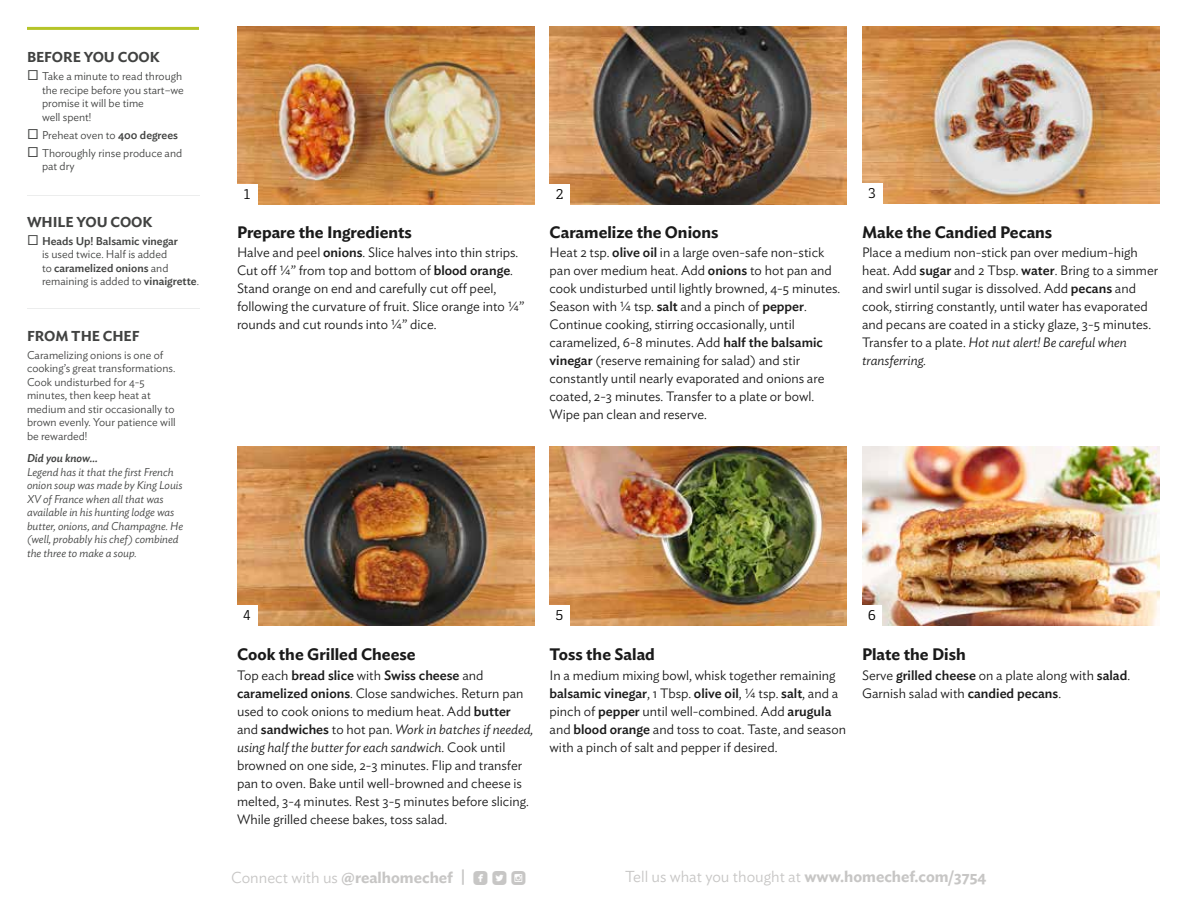
<style>
.page{position:relative;width:1188px;height:918px;background:#fff}
.page>*{position:absolute;margin:0;border:0;box-sizing:border-box;transform-origin:0 0}
.t1{font:17.1px "Mono Social Icons Font";color:#c7c6c5}
.t2{font:600 16.5px "Ideal Sans";color:#1a1a1a}
.t3{font:300 15.75px "Ideal Sans";color:#c7c6c5}
.t4{font:600 14.25px "Ideal Sans";letter-spacing:-.005em;color:#414241}
.t5{font:300 13.5px/18px "Ideal Sans";color:#1a1a1a}
.t6{font:13.5px "Decour";color:#000}
.t7{font:300 11.25px/13.5px "Ideal Sans";color:#414241}
.t8{font:italic 300 11.25px/13.5px "Ideal Sans";color:#414241}
.t9{font:500 11.25px "Ideal Sans";color:#414241}
.t10{font:italic 500 11.25px "Ideal Sans";color:#414241}
.s1{font-weight:500}
.s2{font-style:italic}
.s3{font-family:"Ideal Sans";font-weight:300;font-size:15.75px}
.s4{font-family:"Ideal Sans";font-weight:600;font-size:15.75px}
.s5{font-weight:600}
</style>
<div class="page">
<img style="left:237px;top:27px;width:297px;height:177px">
<img style="left:237px;top:447px;width:297px;height:178px">
<img style="left:862px;top:26px;width:297px;height:177px">
<img style="left:862px;top:447px;width:297px;height:178px">
<img style="left:550px;top:27px;width:297px;height:177px">
<img style="left:550px;top:447px;width:297px;height:178px">
<div style="left:237px;top:184px;width:20px;height:20px;background:#fff"></div>
<div style="left:237px;top:605px;width:20px;height:20px;background:#fff"></div>
<div style="left:550px;top:605px;width:20px;height:20px;background:#fff"></div>
<div style="left:862px;top:605px;width:20px;height:20px;background:#fff"></div>
<div style="left:550px;top:184px;width:20px;height:20px;background:#fff"></div>
<div style="left:862px;top:183px;width:20px;height:20px;background:#fff"></div>
<hr style="left:27px;top:27px;width:172px;height:3px;background:#b5c428">
<hr style="left:27px;top:308px;width:172px;height:1px;background:#eceded">
<hr style="left:27px;top:195px;width:172px;height:1px;background:#eceded">
<p class="t4" style="left:27px;top:46px;width:134px">BEFORE YOU COOK</p>
<p class="t7" style="left:42px;top:69px;width:143px">Take a minute to read through the recipe before you start–we promise it will be time<br>well spent!</p>
<p class="t7" style="left:42px;top:125px;width:142px;line-height:18px">Preheat oven to <span class="s1">400 degrees<br></span>Thoroughly rinse produce and</p>
<p class="t7" style="left:42px;top:159px;width:34px">pat dry</p>
<p class="t4" style="left:27px;top:210px;width:127px">WHILE YOU COOK</p>
<p class="t9" style="left:42px;top:232px;width:137px">Heads Up! Balsamic vinegar</p>
<p class="t7" style="left:42px;top:246px;width:159px">is used twice. Half is added<br>to <span class="s1">caramelized onions</span> and remaining is added to <span class="s1">vinaigrette</span>.</p>
<p class="t4" style="left:27px;top:325px;width:114px">FROM THE CHEF</p>
<p class="t7" style="left:27px;top:347px;width:150px">Caramelizing onions is one of cooking’s great transformations.<br>Cook undisturbed for 4-5 minutes, then keep heat at medium and stir occasionally to brown evenly. Your patience will be rewarded!</p>
<p class="t10" style="left:27px;top:450px;width:72px">Did you know...</p>
<p class="t8" style="left:27px;top:464px;width:158px">Legend has it that the first French onion soup was made by King Louis<br>XV of France when all that was available in his hunting lodge was butter, onions, and Champagne. He (well, probably his chef) combined the three to make a soup.</p>
<p class="t6" style="left:244px;top:186px;width:8px">1</p>
<p class="t2" style="left:237px;top:219px;width:176px">Prepare the Ingredients</p>
<p class="t5" style="left:237px;top:242px;width:289px">Halve and peel <span class="s1">onions</span>. Slice halves into thin strips.<br>Cut off ¼” from top and bottom of <span class="s1">blood orange</span>.<br>Stand orange on end and carefully cut off peel, following the curvature of fruit. Slice orange into ¼” rounds and cut rounds into ¼” dice.</p>
<p class="t6" style="left:556px;top:186px;width:9px">2</p>
<p class="t6" style="left:868px;top:185px;width:9px">3</p>
<p class="t2" style="left:550px;top:219px;width:170px">Caramelize the Onions</p>
<p class="t5" style="left:550px;top:242px;width:292px">Heat 2 tsp. <span class="s1">olive oil</span> in a large oven-safe non-stick pan over medium heat. Add <span class="s1">onions</span> to hot pan and cook undisturbed until lightly browned, 4-5 minutes.<br>Season with ¼ tsp. <span class="s1">salt</span> and a pinch of <span class="s1">pepper</span>.<br>Continue cooking, stirring occasionally, until caramelized, 6-8 minutes. Add <span class="s1">half the balsamic vinegar</span> (reserve remaining for salad) and stir constantly until nearly evaporated and onions are coated, 2-3 minutes. Transfer to a plate or bowl.<br>Wipe pan clean and reserve.</p>
<p class="t2" style="left:862px;top:219px;width:192px">Make the Candied Pecans</p>
<p class="t5" style="left:862px;top:242px;width:298px">Place a medium non-stick pan over medium-high heat. Add <span class="s1">sugar</span> and 2 Tbsp. <span class="s1">water</span>. Bring to a simmer and swirl until sugar is dissolved. Add <span class="s1">pecans</span> and cook, stirring constantly, until water has evaporated and pecans are coated in a sticky glaze, 3-5 minutes.<br>Transfer to a plate. <span class="s2">Hot nut alert! Be careful when transferring.</span></p>
<p class="t6" style="left:243px;top:607px;width:9px">4</p>
<p class="t6" style="left:556px;top:607px;width:9px">5</p>
<p class="t6" style="left:868px;top:607px;width:10px">6</p>
<p class="t2" style="left:237px;top:642px;width:180px">Cook the Grilled Cheese</p>
<p class="t5" style="left:237px;top:665px;width:298px">Top each <span class="s1">bread slice</span> with <span class="s1">Swiss cheese</span> and <span class="s1">caramelized onions</span>. Close sandwiches. Return pan used to cook onions to medium heat. Add <span class="s1">butter </span>and <span class="s1">sandwiches</span> to hot pan. <span class="s2">Work in batches if needed, using half the butter for each sandwich.</span> Cook until browned on one side, 2-3 minutes. Flip and transfer pan to oven. Bake until well-browned and cheese is melted, 3-4 minutes. Rest 3-5 minutes before slicing.<br>While grilled cheese bakes, toss salad.</p>
<p class="t2" style="left:550px;top:642px;width:107px">Toss the Salad</p>
<p class="t5" style="left:550px;top:665px;width:298px">In a medium mixing bowl, whisk together remaining <span class="s1">balsamic vinegar</span>, 1 Tbsp. <span class="s1">olive oil</span>, ¼ tsp. <span class="s1">salt</span>, and a pinch of <span class="s1">pepper</span> until well-combined. Add <span class="s1">arugula </span>and <span class="s1">blood orange</span> and toss to coat. Taste, and season with a pinch of salt and pepper if desired.</p>
<p class="t2" style="left:862px;top:642px;width:105px">Plate the Dish</p>
<p class="t5" style="left:862px;top:665px;width:270px">Serve <span class="s1">grilled cheese</span> on a plate along with <span class="s1">salad</span>.<br>Garnish salad with <span class="s1">candied pecans</span>.</p>
<p class="t1" style="left:231px;top:869px;width:296px"><span class="s3">Connect with us</span> <span class="s4">@realhomechef |</span> ROUNDEDFACEBOOK ROUNDEDTWITTERBIRD ROUNDEDINSTAGRAM</p>
<p class="t3" style="left:625px;top:864px;width:363px">Tell us what you thought at <span class="s5">www.homechef.com/3754</span></p>
</div>
